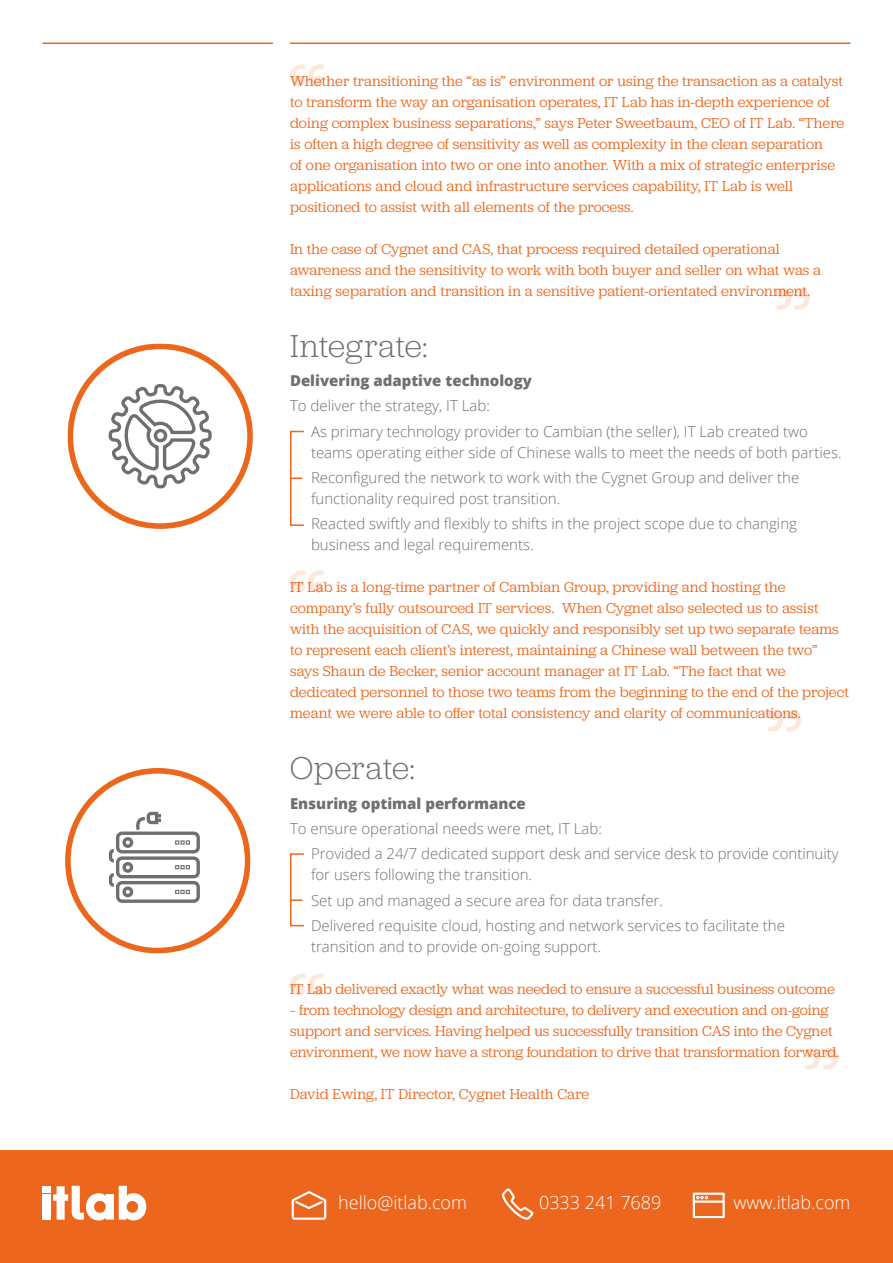
<style>
.page{position:relative;width:893px;height:1263px;background:#fff}
.page>*{position:absolute;margin:0;border:0;box-sizing:border-box;transform-origin:0 0}
.t1{font:300 33px "Jubilat";letter-spacing:.015em;color:#706f6f}
.t2{font:300 18px "Open Sans";color:#fff}
.t3{font:15px/21px "Jubilat";letter-spacing:.005em;color:#ec671d}
.t4{font:300 15px/25.2px "Open Sans";color:#706f6f}
.t5{font:800 15px "Open Sans";color:#706f6f}
</style>
<div class="page">
<svg style="left:67px;top:343px;width:186px;height:186px"></svg>
<div style="left:154px;top:429px;width:13px;height:13px;border:3px solid #706f6f;border-radius:50%"></div>
<svg style="left:65px;top:768px;width:185px;height:185px"></svg>
<div style="left:0;top:1150px;width:893px;height:113px;background:#ec671d"></div>
<div style="left:43px;top:1186px;width:8px;height:6px;background:#fff"></div>
<div style="left:43px;top:1194px;width:8px;height:25px;background:#fff"></div>
<svg style="left:53px;top:1186px;width:93px;height:34px"></svg>
<svg style="left:292px;top:1191px;width:34px;height:29px"></svg>
<svg style="left:693px;top:1192px;width:32px;height:26px"></svg>
<svg style="left:502px;top:1188px;width:31px;height:32px"></svg>
<hr style="left:43px;top:43px;width:230px;height:1px;background:#ec671d">
<hr style="left:290px;top:43px;width:560px;height:1px;background:#ec671d">
<div style="left:290px;top:431px;width:15px;height:95px;border:2px solid #ec671d"></div>
<svg style="left:290px;top:477px;width:12px;height:2px"></svg>
<div style="left:290px;top:853px;width:15px;height:73px;border:2px solid #ec671d"></div>
<svg style="left:290px;top:899px;width:12px;height:2px"></svg>
<svg style="left:290px;top:64px;width:33px;height:22px"></svg>
<svg style="left:776px;top:288px;width:34px;height:22px"></svg>
<svg style="left:290px;top:570px;width:33px;height:22px"></svg>
<svg style="left:768px;top:709px;width:33px;height:22px"></svg>
<svg style="left:290px;top:973px;width:33px;height:22px"></svg>
<svg style="left:805px;top:1047px;width:33px;height:22px"></svg>
<p class="t3" style="left:290px;top:70px;width:556px">Whether transitioning the “as is” environment or using the transaction as a catalyst to transform the way an organisation operates, IT Lab has in-depth experience of doing complex business separations,” says Peter Sweetbaum, CEO of IT Lab. “There is often a high degree of sensitivity as well as complexity in the clean separation<br>of one organisation into two or one into another. With a mix of strategic enterprise applications and cloud and infrastructure services capability, IT Lab is well positioned to assist with all elements of the process.</p>
<p class="t3" style="left:290px;top:238px;width:533px">In the case of Cygnet and CAS, that process required detailed operational awareness and the sensitivity to work with both buyer and seller on what was a taxing separation and transition in a sensitive patient-orientated environment.</p>
<h1 class="t1" style="left:290px;top:325px;width:139px">Integrate:</h1>
<p class="t5" style="left:290px;top:369px;width:244px">Delivering adaptive technology</p>
<p class="t4" style="left:311px;top:393px;width:498px;text-indent:-21px">To deliver the strategy, IT Lab:<br>As primary technology provider to Cambian (the seller), IT Lab created two</p>
<p class="t4" style="left:311px;top:439px;width:532px">teams operating either side of Chinese walls to meet the needs of both parties.<br>Reconfigured the network to work with the Cygnet Group and deliver the</p>
<p class="t4" style="left:311px;top:485px;width:487px">functionality required post transition.<br>Reacted swiftly and flexibly to shifts in the project scope due to changing</p>
<p class="t4" style="left:311px;top:532px;width:224px">business and legal requirements.</p>
<p class="t3" style="left:290px;top:576px;width:560px">IT Lab is a long-time partner of Cambian Group, providing and hosting the company’s fully outsourced IT services. When Cygnet also selected us to assist with the acquisition of CAS, we quickly and responsibly set up two separate teams to represent each client’s interest, maintaining a Chinese wall between the two” says Shaun de Becker, senior account manager at IT Lab. “The fact that we dedicated personnel to those two teams from the beginning to the end of the project meant we were able to offer total consistency and clarity of communications.</p>
<h1 class="t1" style="left:290px;top:748px;width:126px">Operate:</h1>
<p class="t5" style="left:290px;top:792px;width:237px">Ensuring optimal performance</p>
<p class="t4" style="left:311px;top:815px;width:529px;text-indent:-21px">To ensure operational needs were met, IT Lab:<br>Provided a 24/7 dedicated support desk and service desk to provide continuity</p>
<p class="t4" style="left:311px;top:862px;width:475px">for users following the transition.<br>Set up and managed a secure area for data transfer.<br>Delivered requisite cloud, hosting and network services to facilitate the</p>
<p class="t4" style="left:311px;top:933px;width:292px">transition and to provide on-going support.</p>
<p class="t3" style="left:290px;top:978px;width:546px">IT Lab delivered exactly what was needed to ensure a successful business outcome</p>
<p class="t3" style="left:290px;top:999px;width:551px">– from technology design and architecture, to delivery and execution and on-going support and services. Having helped us successfully transition CAS into the Cygnet environment, we now have a strong foundation to drive that transformation forward.</p>
<p class="t3" style="left:290px;top:1083px;width:301px">David Ewing, IT Director, Cygnet Health Care</p>
<p class="t2" style="left:338px;top:1190px;width:130px">hello@itlab.com</p>
<p class="t2" style="left:539px;top:1190px;width:124px">0333 241 7689</p>
<p class="t2" style="left:733px;top:1190px;width:119px">www.itlab.com</p>
</div>
